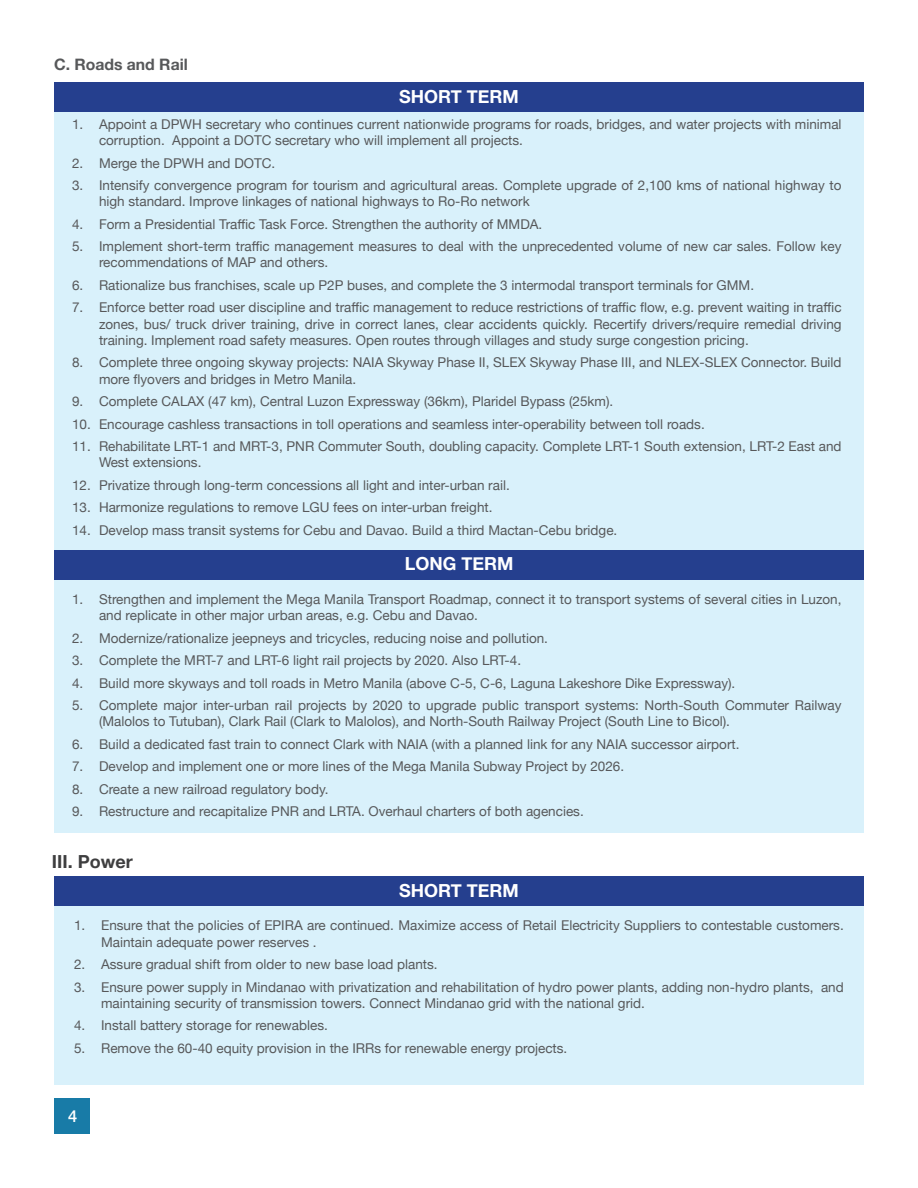
<style>
.page{position:relative;width:918px;height:1188px;background:#fff}
.page>*{position:absolute;margin:0;border:0;box-sizing:border-box;transform-origin:0 0}
.t1{font:700 18px "Helvetica Neue";color:#fff}
.t2{font:700 18px "Helvetica Neue";color:#3e3e3f}
.t3{font:500 16.5px "Helvetica Neue";color:#fff}
.t4{font:700 15.75px "Helvetica Neue";color:#57585a}
.t5{font:13.5px/16.2px "Helvetica Neue";color:#57585a}
</style>
<div class="page">
<div style="left:54px;top:94px;width:810px;height:739px;background:#d9f1fb"></div>
<div style="left:54px;top:82px;width:810px;height:30px;background:#253f8e"></div>
<div style="left:54px;top:877px;width:810px;height:207px;background:#d9f1fb"></div>
<div style="left:54px;top:877px;width:810px;height:29px;background:#253f8e"></div>
<div style="left:54px;top:1098px;width:36px;height:36px;background:#187ba7"></div>
<div style="left:54px;top:550px;width:810px;height:29px;background:#253f8e"></div>
<p class="t4" style="left:54px;top:55px;width:135px">C. Roads and Rail</p>
<h1 class="t1" style="left:399px;top:85px;width:121px">SHORT TERM</h1>
<p class="t5" style="left:99px;top:116px;width:744px;text-indent:-27px">1. Appoint a DPWH secretary who continues current nationwide programs for roads, bridges, and water projects with minimal corruption. Appoint a DOTC secretary who will implement all projects.</p>
<p class="t5" style="left:72px;top:154px;width:205px">2. Merge the DPWH and DOTC.</p>
<p class="t5" style="left:99px;top:177px;width:744px;text-indent:-27px">3. Intensify convergence program for tourism and agricultural areas. Complete upgrade of 2,100 kms of national highway to high standard. Improve linkages of national highways to Ro-Ro network</p>
<p class="t5" style="left:72px;top:216px;width:472px">4. Form a Presidential Traffic Task Force. Strengthen the authority of MMDA.</p>
<p class="t5" style="left:99px;top:238px;width:744px;text-indent:-27px">5. Implement short-term traffic management measures to deal with the unprecedented volume of new car sales. Follow key recommendations of MAP and others.</p>
<p class="t5" style="left:72px;top:277px;width:684px">6. Rationalize bus franchises, scale up P2P buses, and complete the 3 intermodal transport terminals for GMM.</p>
<p class="t5" style="left:99px;top:299px;width:744px;text-align:justify;text-indent:-27px">7. Enforce better road user discipline and traffic management to reduce restrictions of traffic flow, e.g. prevent waiting in traffic zones, bus/ truck driver training, drive in correct lanes, clear accidents quickly. Recertify drivers/require remedial driving training. Implement road safety measures. Open routes through villages and study surge congestion pricing.</p>
<p class="t5" style="left:99px;top:354px;width:744px;text-indent:-27px">8. Complete three ongoing skyway projects: NAIA Skyway Phase II, SLEX Skyway Phase III, and NLEX-SLEX Connector. Build more flyovers and bridges in Metro Manila.</p>
<p class="t5" style="left:72px;top:393px;width:543px">9. Complete CALAX (47 km), Central Luzon Expressway (36km), Plaridel Bypass (25km).</p>
<p class="t5" style="left:72px;top:415px;width:634px">10. Encourage cashless transactions in toll operations and seamless inter-operability between toll roads.</p>
<p class="t5" style="left:99px;top:438px;width:744px;text-indent:-27px">11. Rehabilitate LRT-1 and MRT-3, PNR Commuter South, doubling capacity. Complete LRT-1 South extension, LRT-2 East and<br>West extensions.</p>
<p class="t5" style="left:72px;top:477px;width:439px">12. Privatize through long-term concessions all light and inter-urban rail.</p>
<p class="t5" style="left:72px;top:499px;width:422px">13. Harmonize regulations to remove LGU fees on inter-urban freight.</p>
<p class="t5" style="left:72px;top:522px;width:547px">14. Develop mass transit systems for Cebu and Davao. Build a third Mactan-Cebu bridge.</p>
<h1 class="t1" style="left:405px;top:553px;width:110px">LONG TERM</h1>
<p class="t5" style="left:99px;top:591px;width:744px;text-indent:-27px">1. Strengthen and implement the Mega Manila Transport Roadmap, connect it to transport systems of several cities in Luzon, and replicate in other major urban areas, e.g. Cebu and Davao.</p>
<p class="t5" style="left:72px;top:630px;width:478px">2. Modernize/rationalize jeepneys and tricycles, reducing noise and pollution.</p>
<p class="t5" style="left:72px;top:652px;width:451px">3. Complete the MRT-7 and LRT-6 light rail projects by 2020. Also LRT-4.</p>
<p class="t5" style="left:72px;top:675px;width:665px">4. Build more skyways and toll roads in Metro Manila (above C-5, C-6, Laguna Lakeshore Dike Expressway).</p>
<p class="t5" style="left:99px;top:697px;width:744px;text-indent:-27px">5. Complete major inter-urban rail projects by 2020 to upgrade public transport systems: North-South Commuter Railway (Malolos to Tutuban), Clark Rail (Clark to Malolos), and North-South Railway Project (South Line to Bicol).</p>
<p class="t5" style="left:72px;top:736px;width:669px">6. Build a dedicated fast train to connect Clark with NAIA (with a planned link for any NAIA successor airport.</p>
<p class="t5" style="left:72px;top:758px;width:554px">7. Develop and implement one or more lines of the Mega Manila Subway Project by 2026.</p>
<p class="t5" style="left:72px;top:781px;width:258px">8. Create a new railroad regulatory body.</p>
<p class="t5" style="left:72px;top:803px;width:513px">9. Restructure and recapitalize PNR and LRTA. Overhaul charters of both agencies.</p>
<h1 class="t2" style="left:52px;top:850px;width:82px">III. Power</h1>
<h1 class="t1" style="left:399px;top:880px;width:121px">SHORT TERM</h1>
<p class="t5" style="left:101px;top:917px;width:744px;text-indent:-27px">1. Ensure that the policies of EPIRA are continued. Maximize access of Retail Electricity Suppliers to contestable customers.<br>Maintain adequate power reserves .</p>
<p class="t5" style="left:74px;top:956px;width:365px">2. Assure gradual shift from older to new base load plants.</p>
<p class="t5" style="left:101px;top:978px;width:744px;text-indent:-27px">3. Ensure power supply in Mindanao with privatization and rehabilitation of hydro power plants, adding non-hydro plants, and maintaining security of transmission towers. Connect Mindanao grid with the national grid.</p>
<p class="t5" style="left:74px;top:1017px;width:255px">4. Install battery storage for renewables.</p>
<p class="t5" style="left:74px;top:1040px;width:495px">5. Remove the 60-40 equity provision in the IRRs for renewable energy projects.</p>
<p class="t3" style="left:68px;top:1106px;width:11px">4</p>
</div>
